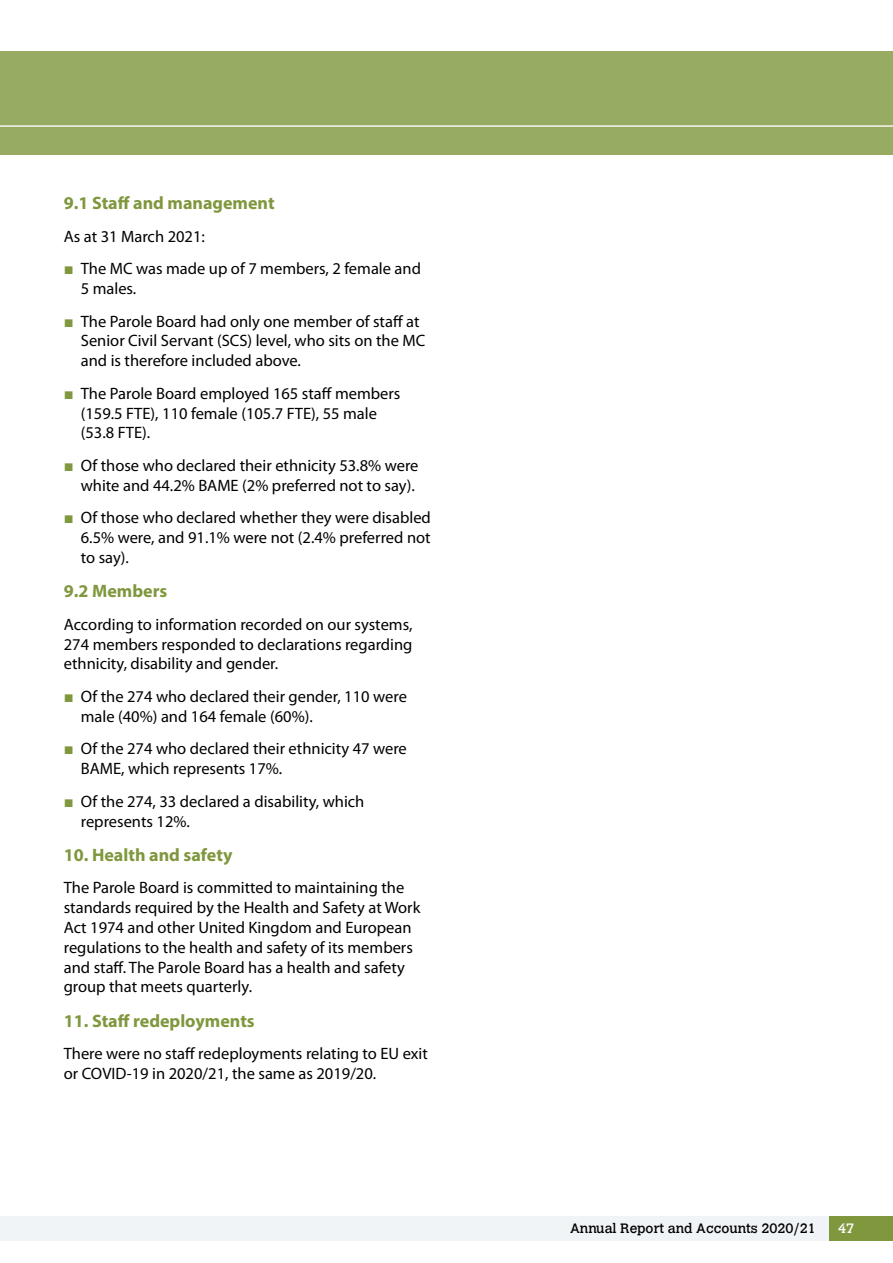
<style>
.page{position:relative;width:893px;height:1263px;background:#fff}
.page>*{position:absolute;margin:0;border:0;box-sizing:border-box;transform-origin:0 0}
.Subheading_2{font:700 18px "Myriad Pro";color:#7f973d}
.body_copy{font:16.5px/19.8px "Myriad Pro";color:#000}
.t1{font:13.5px "Calvert";color:#000}
.t2{font:13.5px "Calvert";color:#fff}
.s1{font-family:"Arial";color:#7f973d}
</style>
<div class="page">
<div style="left:0;top:51px;width:893px;height:103px;background:#98ab63"></div>
<hr style="left:0;top:125px;width:893px;height:2px;background:#fff">
<div style="left:0;top:1216px;width:893px;height:25px;background:#f1f4f6"></div>
<div style="left:829px;top:1216px;width:64px;height:25px;background:#7f973d"></div>
<p class="Subheading_2" style="left:64px;top:191px;width:212px">9.1 Staff and management</p>
<p class="body_copy" style="left:64px;top:226px;width:143px">As at 31 March 2021:</p>
<p class="body_copy" style="left:81px;top:259px;width:342px;text-indent:-17px"><span class="s1">■</span> The MC was made up of 7 members, 2 female and<br>5 males.</p>
<p class="body_copy" style="left:81px;top:311px;width:346px;text-indent:-17px"><span class="s1">■</span> The Parole Board had only one member of staff at<br>Senior Civil Servant (SCS) level, who sits on the MC and is therefore included above.</p>
<p class="body_copy" style="left:81px;top:383px;width:321px;text-indent:-17px"><span class="s1">■</span> The Parole Board employed 165 staff members (159.5 FTE), 110 female (105.7 FTE), 55 male (53.8 FTE).</p>
<p class="body_copy" style="left:64px;top:455px;width:356px;text-align:right"><span class="s1">■</span> Of those who declared their ethnicity 53.8% were white and 44.2% BAME (2% preferred not to say).</p>
<p class="body_copy" style="left:81px;top:508px;width:352px;text-align:justify;text-indent:-17px"><span class="s1">■</span> Of those who declared whether they were disabled 6.5% were, and 91.1% were not (2.4% preferred not to say).</p>
<p class="Subheading_2" style="left:64px;top:579px;width:105px">9.2 Members</p>
<p class="body_copy" style="left:64px;top:614px;width:350px;text-align:justify">According to information recorded on our systems, 274 members responded to declarations regarding ethnicity, disability and gender.</p>
<p class="body_copy" style="left:81px;top:686px;width:328px;text-indent:-17px"><span class="s1">■</span> Of the 274 who declared their gender, 110 were male (40%) and 164 female (60%).</p>
<p class="body_copy" style="left:81px;top:739px;width:328px;text-indent:-17px"><span class="s1">■</span> Of the 274 who declared their ethnicity 47 were<br>BAME, which represents 17%.</p>
<p class="body_copy" style="left:81px;top:791px;width:285px;text-indent:-17px"><span class="s1">■</span> Of the 274, 33 declared a disability, which represents 12%.</p>
<p class="Subheading_2" style="left:64px;top:843px;width:170px">10. Health and safety</p>
<p class="body_copy" style="left:64px;top:878px;width:358px">The Parole Board is committed to maintaining the standards required by the Health and Safety at Work Act 1974 and other United Kingdom and European regulations to the health and safety of its members and staff. The Parole Board has a health and safety group that meets quarterly.</p>
<p class="Subheading_2" style="left:64px;top:1009px;width:192px">11. Staff redeployments</p>
<p class="body_copy" style="left:64px;top:1044px;width:366px">There were no staff redeployments relating to EU exit or COVID-19 in 2020/21, the same as 2019/20.</p>
<p class="t1" style="left:570px;top:1221px;width:247px">Annual Report and Accounts 2020/21</p>
<p class="t2" style="left:838px;top:1220px;width:18px">47</p>
</div>
